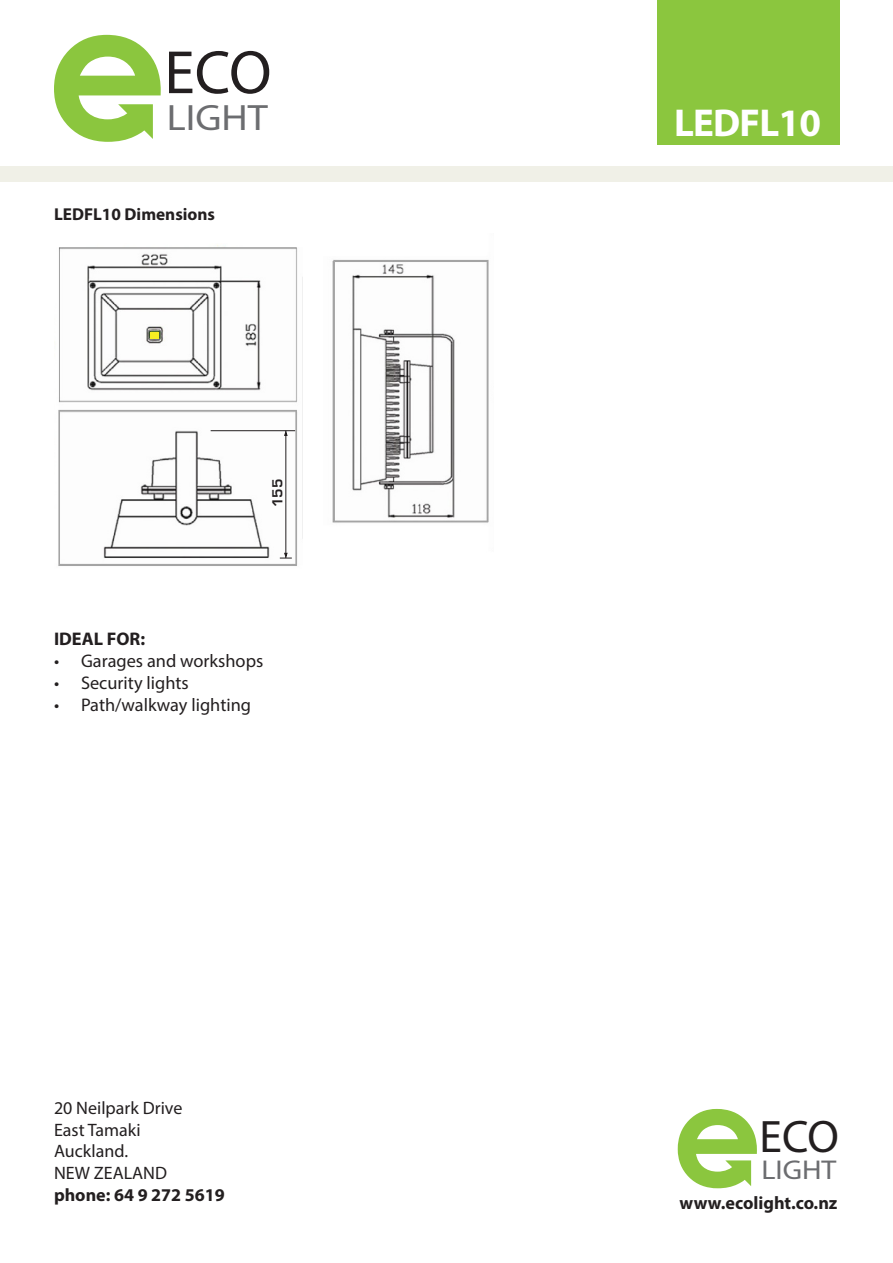
<style>
.page{position:relative;width:893px;height:1263px;background:#fff}
.page>*{position:absolute;margin:0;border:0;box-sizing:border-box;transform-origin:0 0}
.t1{font:700 61.5px "Helvetica Neue";color:#231f20}
.t2{font:700 45.6px "Helvetica Neue";color:#231f20}
.t3{font:700 39px "Myriad Pro";letter-spacing:-.02em;color:#fff}
.t4{font:700 36.75px "Helvetica Neue";color:#6c6d70;scale:1.1 1}
.t5{font:700 27.3px "Helvetica Neue";color:#6c6d70;scale:1.1 1}
.t6{font:18.3px "Myriad Pro";color:#231f20}
.t7{font:700 18.3px "Myriad Pro";color:#231f20}
.t8{font:700 18.15px "Myriad Pro";color:#231f20}
.t9{font:18px/21.6px "Myriad Pro";color:#231f20}
.t10{font:700 18px "Myriad Pro";color:#231f20}
.BODY_COPY{font:700 17.25px "Myriad Pro";color:#231f20}
.Captains{font:700 15px "Eurostile";color:#231f20}
</style>
<div class="page">
<div style="left:657px;top:0;width:183px;height:145px;background:#8bc63e"></div>
<div style="left:0;top:166px;width:893px;height:16px;background:#f0f0e7"></div>
<svg style="left:54px;top:35px;width:107px;height:107px"></svg>
<svg style="left:678px;top:1109px;width:79px;height:79px"></svg>
<img style="left:58px;top:245px;width:240px;height:321px">
<img style="left:332px;top:259px;width:157px;height:264px">
<hr style="left:211px;top:430px;width:84px;height:1px;background:#231f20">
<hr style="left:286px;top:431px;width:1px;height:127px;background:#231f20">
<svg style="left:280px;top:552px;width:12px;height:7px"></svg>
<svg style="left:283px;top:431px;width:6px;height:6px"></svg>
<div style="left:150px;top:332px;width:9px;height:6px;background:#f7ee22"></div>
<h1 class="t1" style="left:164px;top:35px;width:109px">ECO</h1>
<h3 class="t4" style="left:167px;top:95px;width:93px">LIGHT</h3>
<p class="BODY_COPY" style="left:54px;top:203px;width:163px">LEDFL10 Dimensions</p>
<p class="Captains" style="left:269px;top:507px;width:30px;rotate:-90deg">155</p>
<p class="t7" style="left:54px;top:627px;width:93px">IDEAL FOR:</p>
<p class="t6" style="left:54px;top:650px;width:211px">• Garages and workshops</p>
<p class="t6" style="left:54px;top:672px;width:136px">• Security lights</p>
<p class="t6" style="left:54px;top:694px;width:199px">• Path/walkway lighting</p>
<p class="t9" style="left:54px;top:1097px;width:130px">20 Neilpark Drive<br>East Tamaki<br>Auckland.<br>NEW ZEALAND</p>
<p class="t10" style="left:54px;top:1183px;width:172px">phone: 64 9 272 5619</p>
<p class="t3" style="left:674px;top:97px;width:148px">LEDFL10</p>
<h2 class="t2" style="left:760px;top:1109px;width:81px">ECO</h2>
<h3 class="t5" style="left:761px;top:1153px;width:70px">LIGHT</h3>
<p class="t8" style="left:680px;top:1191px;width:159px">www.ecolight.co.nz</p>
</div>
